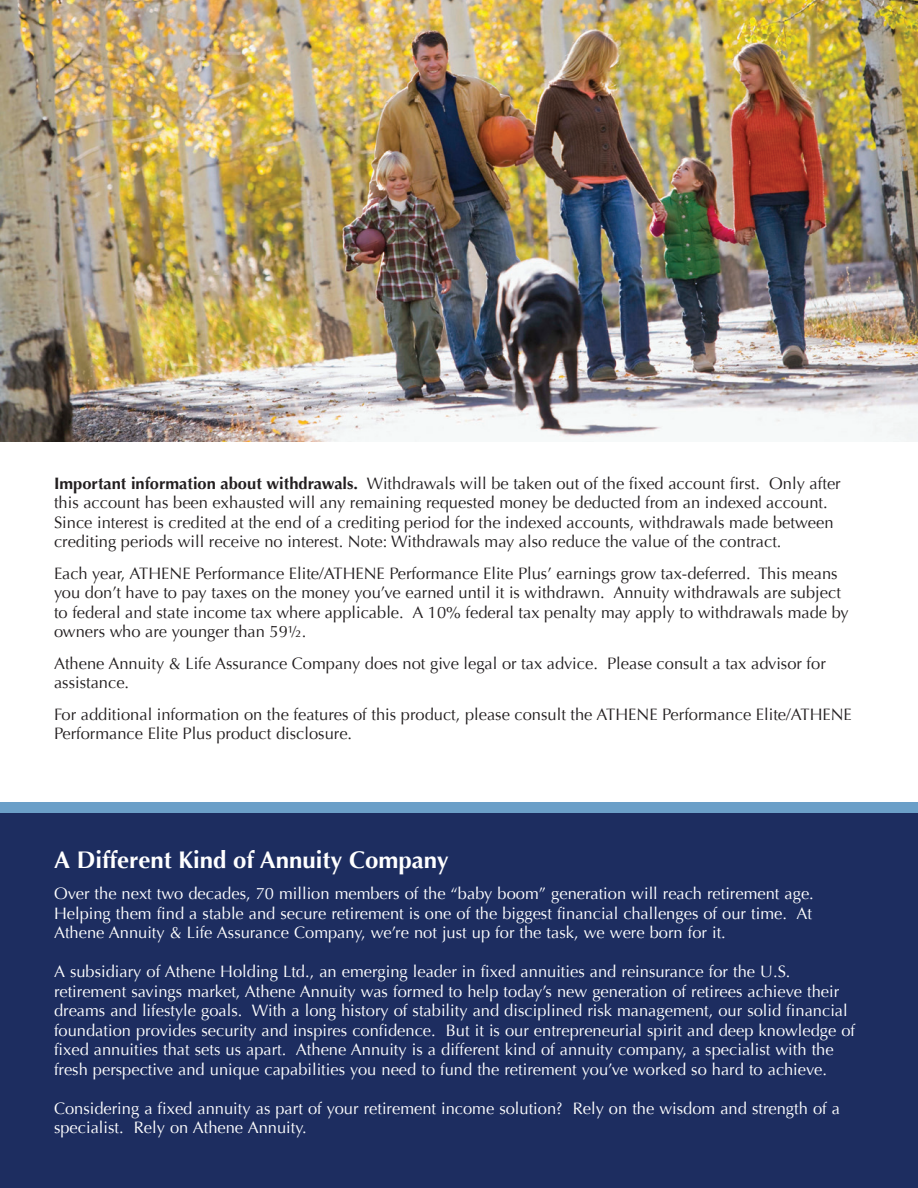
<style>
.page{position:relative;width:918px;height:1188px;background:#fff}
.page>*{position:absolute;margin:0;border:0;box-sizing:border-box;transform-origin:0 0}
.t1{font:700 24px "Optima";color:#fff}
.t2{font:16.5px/19.5px "Optima";color:#fff}
.t3{font:16.5px/19.5px "Optima";color:#231f20}
.s1{font-weight:700}
</style>
<div class="page">
<div style="left:0;top:813px;width:918px;height:375px;background:#1d2d60"></div>
<div style="left:0;top:802px;width:918px;height:11px;background:#6b9fc8"></div>
<img style="left:1px;top:0;width:917px;height:442px">
<p class="t3" style="left:54px;top:474px;width:788px"><span class="s1">Important information about withdrawals.</span> Withdrawals will be taken out of the fixed account first. Only after this account has been exhausted will any remaining requested money be deducted from an indexed account.<br>Since interest is credited at the end of a crediting period for the indexed accounts, withdrawals made between crediting periods will receive no interest. Note: Withdrawals may also reduce the value of the contract.</p>
<p class="t3" style="left:54px;top:564px;width:796px">Each year, ATHENE Performance Elite/ATHENE Performance Elite Plus’ earnings grow tax-deferred. This means you don’t have to pay taxes on the money you’ve earned until it is withdrawn. Annuity withdrawals are subject to federal and state income tax where applicable. A 10% federal tax penalty may apply to withdrawals made by owners who are younger than 59½.</p>
<p class="t3" style="left:54px;top:654px;width:773px">Athene Annuity &amp; Life Assurance Company does not give legal or tax advice. Please consult a tax advisor for assistance.</p>
<p class="t3" style="left:54px;top:705px;width:799px">For additional information on the features of this product, please consult the ATHENE Performance Elite/ATHENE<br>Performance Elite Plus product disclosure.</p>
<h1 class="t1" style="left:54px;top:845px;width:396px">A Different Kind of Annuity Company</h1>
<p class="t2" style="left:54px;top:884px;width:761px;text-align:justify">Over the next two decades, 70 million members of the “baby boom” generation will reach retirement age.<br>Helping them find a stable and secure retirement is one of the biggest financial challenges of our time. At Athene Annuity &amp; Life Assurance Company, we’re not just up for the task, we were born for it.</p>
<p class="t2" style="left:54px;top:962px;width:803px">A subsidiary of Athene Holding Ltd., an emerging leader in fixed annuities and reinsurance for the U.S. retirement savings market, Athene Annuity was formed to help today’s new generation of retirees achieve their dreams and lifestyle goals. With a long history of stability and disciplined risk management, our solid financial foundation provides security and inspires confidence. But it is our entrepreneurial spirit and deep knowledge of fixed annuities that sets us apart. Athene Annuity is a different kind of annuity company, a specialist with the fresh perspective and unique capabilities you need to fund the retirement you’ve worked so hard to achieve.</p>
<p class="t2" style="left:54px;top:1098px;width:788px">Considering a fixed annuity as part of your retirement income solution? Rely on the wisdom and strength of a specialist. Rely on Athene Annuity.</p>
</div>
